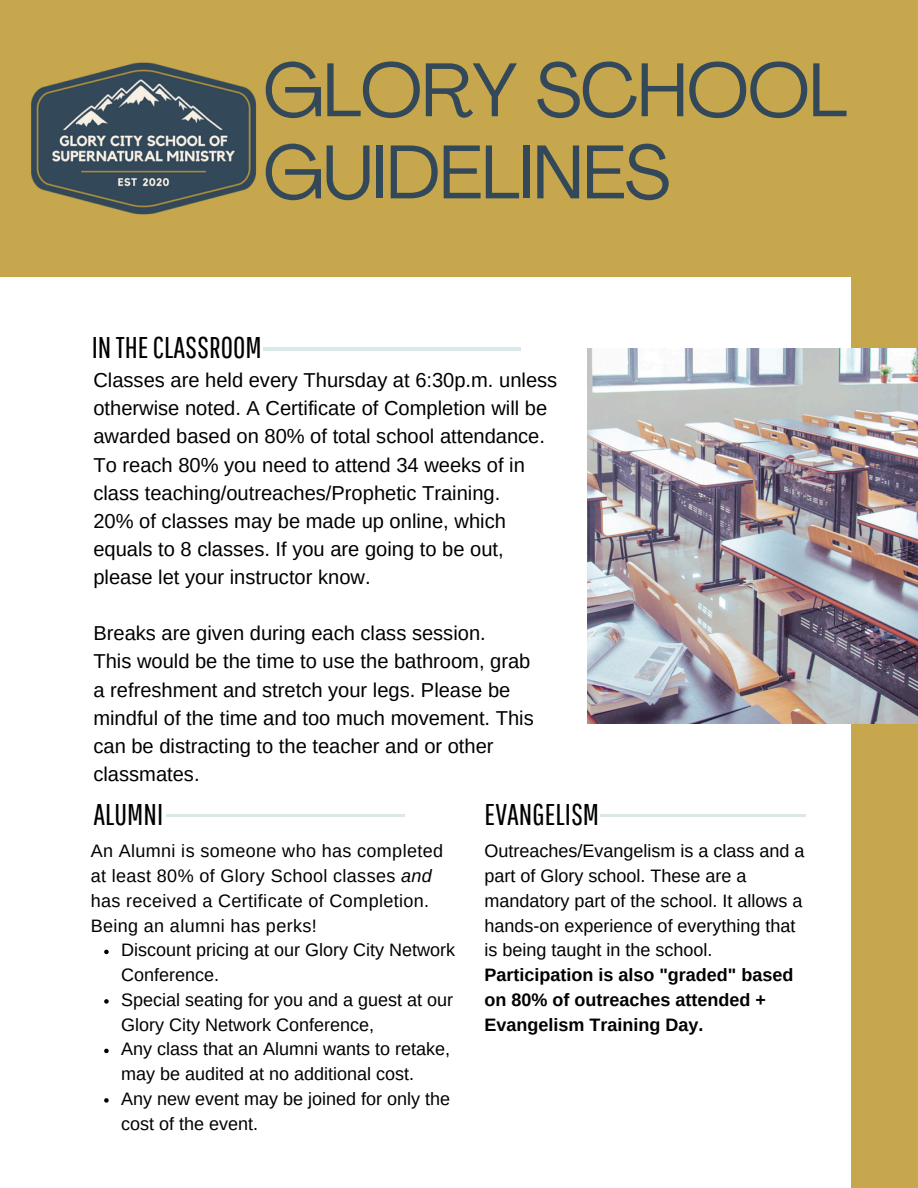
<style>
.page{position:relative;width:918px;height:1188px;background:#c6a74d}
.page>*{position:absolute;margin:0;border:0;box-sizing:border-box;transform-origin:0 0}
.t1{font:75px/82.2px "Agrandir";letter-spacing:-.015em;color:#334859}
.t2{font:30px "Pathway Gothic One";color:#000}
.t3{font:20.1px/28.2px "Arimo";color:#000}
.t4{font:18px/24.8px "Arimo";color:#000}
.t5{font:18px/24.8px "Arimo";letter-spacing:.02em;color:#000}
.s1{font-weight:700}
.s2{font-style:italic}
</style>
<div class="page">
<div style="left:0;top:277px;width:851px;height:911px;background:#fff"></div>
<img style="left:587px;top:348px;width:331px;height:376px">
<hr style="left:263px;top:348px;width:258px;height:2px;background:#d9e8e8">
<hr style="left:166px;top:814px;width:239px;height:2px;background:#d9e8e8">
<hr style="left:601px;top:815px;width:205px;height:1px;background:#d9e8e8">
<img style="left:31px;top:62px;width:226px;height:153px">
<svg style="left:104px;top:950px;width:5px;height:4px"></svg>
<svg style="left:104px;top:999px;width:5px;height:5px"></svg>
<svg style="left:104px;top:1049px;width:5px;height:4px"></svg>
<svg style="left:104px;top:1098px;width:5px;height:5px"></svg>
<p class="t1" style="left:263px;top:56px;width:586px">GLORY SCHOOL<br>GUIDELINES</p>
<p class="t2" style="left:92px;top:330px;width:171px">IN THECLASSROOM</p>
<h3 class="t3" style="left:93px;top:366px;width:465px">Classes are held every Thursday at 6:30p.m. unless otherwise noted. A Certificate of Completion will be awarded based on 80% of total school attendance.<br>To reach 80% you need to attend 34 weeks of in class teaching/outreaches/Prophetic Training.<br>20% of classes may be made up online, which equals to 8 classes. If you are going to be out, please let your instructor know.</h3>
<h3 class="t3" style="left:93px;top:619px;width:442px">Breaks are given during each class session.<br>This would be the time to use the bathroom, grab a refreshment and stretch your legs. Please be mindful of the time and too much movement. This can be distracting to the teacher and or other classmates.</h3>
<p class="t2" style="left:93px;top:796px;width:71px">ALUMNI</p>
<p class="t4" style="left:485px;top:839px;width:321px">Outreaches/Evangelism is a class and a part of Glory school. These are a mandatory part of the school. It allows a hands-on experience of everything that is being taught in the school.<br><span class="s1">Participation is also "graded" based on 80% of outreaches attended + Evangelism Training Day.</span></p>
<p class="t2" style="left:485px;top:796px;width:116px">EVANGELISM</p>
<p class="t5" style="left:91px;top:839px;width:354px">An Alumni is someone who has completed at least 80% of Glory School classes <span class="s2">and </span>has received a Certificate of Completion.<br>Being an alumni has perks!</p>
<p class="t4" style="left:121px;top:938px;width:335px">Discount pricing at our Glory City Network<br>Conference.</p>
<p class="t4" style="left:121px;top:987px;width:333px">Special seating for you and a guest at our<br>Glory City Network Conference,</p>
<p class="t4" style="left:121px;top:1037px;width:330px">Any class that an Alumni wants to retake, may be audited at no additional cost.</p>
<p class="t4" style="left:121px;top:1086px;width:330px">Any new event may be joined for only the cost of the event.</p>
</div>
